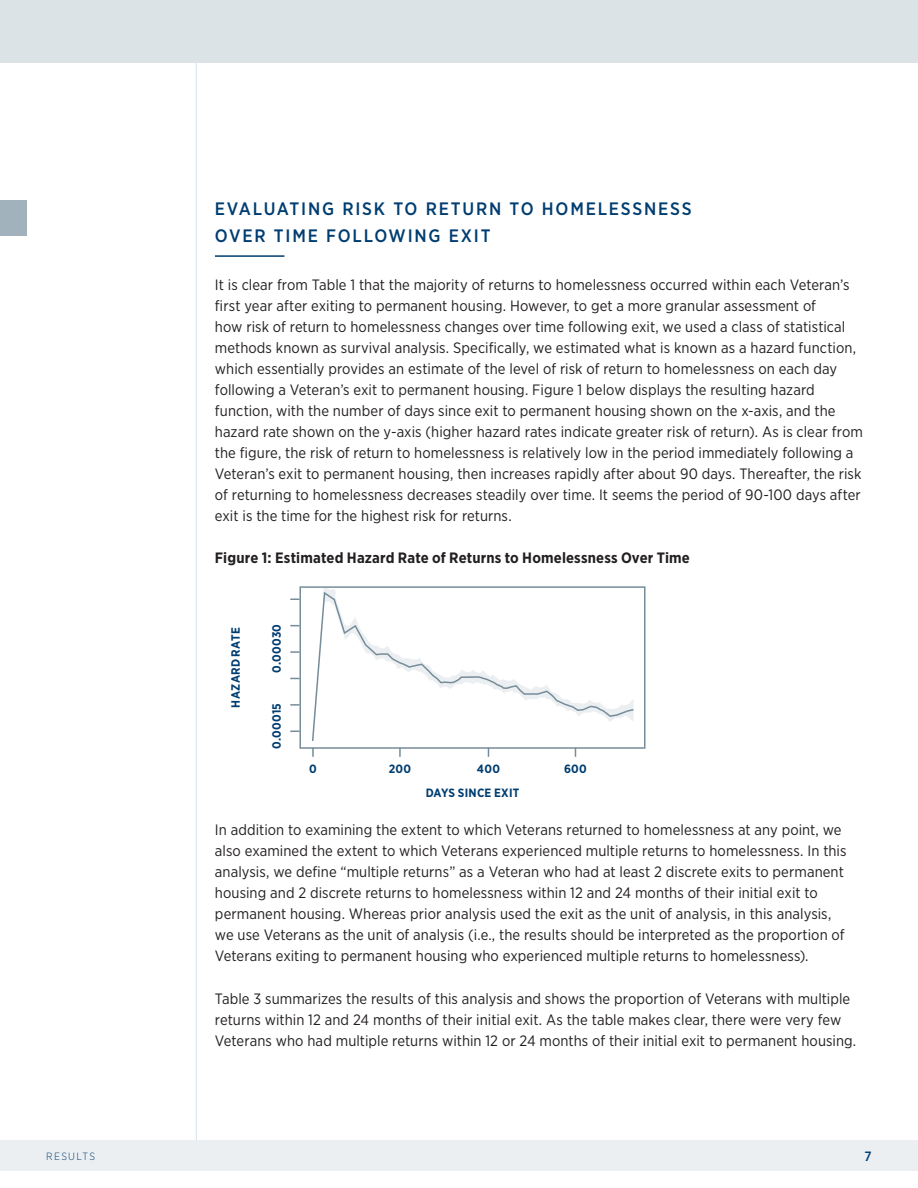
<style>
.page{position:relative;width:918px;height:1188px;background:#fff}
.page>*{position:absolute;margin:0;border:0;box-sizing:border-box;transform-origin:0 0}
.t1{font:500 18px/27px "Gotham Narrow";letter-spacing:.1em;color:#003d71}
.t2{font:15px/21px "Gotham Narrow";letter-spacing:.005em;color:#231f20}
.t3{font:700 15px "Gotham Narrow";letter-spacing:.01em;color:#231f20}
.t4{font:500 13.5px "Gotham Narrow";color:#003d71}
.t5{font:700 12px "Gotham Narrow";letter-spacing:.02em;color:#003d71}
.t6{font:300 10.5px "Gotham Narrow";letter-spacing:.12em;color:#003d71}
</style>
<div class="page">
<div style="left:0;top:1140px;width:918px;height:31px;background:#eceff2"></div>
<div style="left:0;top:0;width:918px;height:63px;background:#dbe3e7"></div>
<div style="left:0;top:200px;width:26px;height:36px;background:#a2b2bc"></div>
<hr style="left:196px;top:63px;width:1px;height:1077px;background:#5d83a8">
<hr style="left:215px;top:255px;width:69px;height:2px;background:#003d71">
<svg style="left:312px;top:590px;width:322px;height:151px"></svg>
<svg style="left:312px;top:749px;width:2px;height:8px"></svg>
<svg style="left:399px;top:749px;width:2px;height:8px"></svg>
<svg style="left:290px;top:704px;width:9px;height:2px"></svg>
<svg style="left:290px;top:651px;width:9px;height:2px"></svg>
<div style="left:299px;top:586px;width:347px;height:163px;border:2px solid #758c99"></div>
<p class="t6" style="left:46px;top:1150px;width:50px">RESULTS</p>
<h2 class="t1" style="left:215px;top:195px;width:478px">EVALUATING RISK TO RETURN TO HOMELESSNESS<br>OVER TIME FOLLOWING EXIT</h2>
<p class="t2" style="left:215px;top:274px;width:649px">It is clear from Table 1 that the majority of returns to homelessness occurred within each Veteran’s first year after exiting to permanent housing. However, to get a more granular assessment of<br>how risk of return to homelessness changes over time following exit, we used a class of statistical methods known as survival analysis. Specifically, we estimated what is known as a hazard function, which essentially provides an estimate of the level of risk of return to homelessness on each day following a Veteran’s exit to permanent housing. Figure 1 below displays the resulting hazard function, with the number of days since exit to permanent housing shown on the x-axis, and the hazard rate shown on the y-axis (higher hazard rates indicate greater risk of return). As is clear from the figure, the risk of return to homelessness is relatively low in the period immediately following a Veteran’s exit to permanent housing, then increases rapidly after about 90 days. Thereafter, the risk of returning to homelessness decreases steadily over time. It seems the period of 90-100 days after exit is the time for the highest risk for returns.</p>
<p class="t3" style="left:215px;top:549px;width:477px">Figure 1: Estimated Hazard Rate of Returns to Homelessness Over Time</p>
<p class="t5" style="left:228px;top:708px;width:81px;rotate:-90deg">HAZARD RATE</p>
<p class="t5" style="left:269px;top:673px;width:50px;rotate:-90deg">0.00030</p>
<p class="t5" style="left:269px;top:749px;width:47px;rotate:-90deg">0.00015</p>
<p class="t5" style="left:309px;top:761px;width:9px">0</p>
<p class="t5" style="left:389px;top:761px;width:24px">200</p>
<p class="t5" style="left:477px;top:761px;width:25px">400</p>
<p class="t5" style="left:564px;top:761px;width:24px">600</p>
<p class="t5" style="left:426px;top:785px;width:95px">DAYS SINCE EXIT</p>
<p class="t2" style="left:215px;top:819px;width:633px">In addition to examining the extent to which Veterans returned to homelessness at any point, we also examined the extent to which Veterans experienced multiple returns to homelessness. In this analysis, we define “multiple returns” as a Veteran who had at least 2 discrete exits to permanent housing and 2 discrete returns to homelessness within 12 and 24 months of their initial exit to permanent housing. Whereas prior analysis used the exit as the unit of analysis, in this analysis, we use Veterans as the unit of analysis (i.e., the results should be interpreted as the proportion of Veterans exiting to permanent housing who experienced multiple returns to homelessness).</p>
<p class="t2" style="left:215px;top:988px;width:643px">Table 3 summarizes the results of this analysis and shows the proportion of Veterans with multiple returns within 12 and 24 months of their initial exit. As the table makes clear, there were very few<br>Veterans who had multiple returns within 12 or 24 months of their initial exit to permanent housing.</p>
<p class="t4" style="left:865px;top:1148px;width:9px">7</p>
</div>
